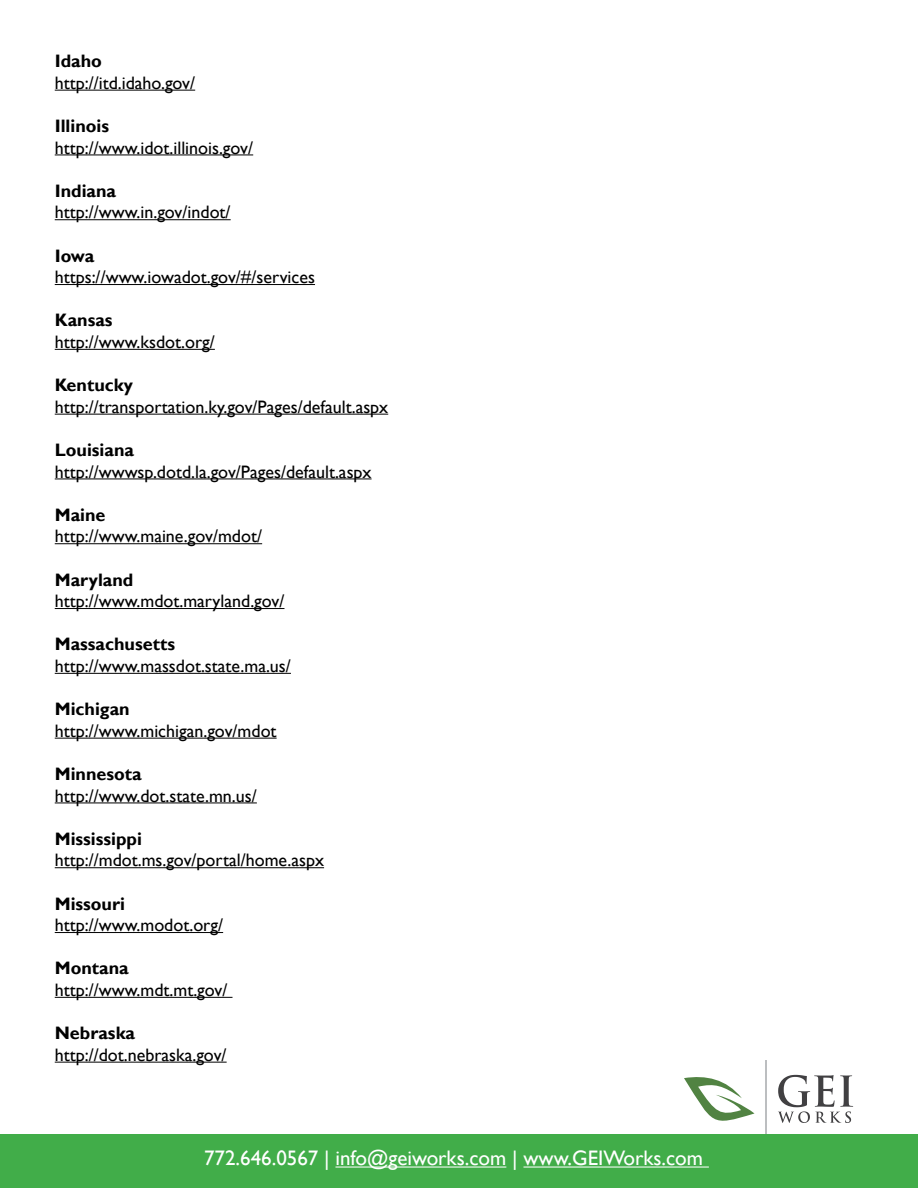
<style>
.page{position:relative;width:918px;height:1188px;background:#fff}
.page>*{position:absolute;margin:0;border:0;box-sizing:border-box;transform-origin:0 0}
.t1{font:21px "Gill Sans";color:#fff}
.t2{font:18px "Gill Sans";color:#000}
.t3{font:700 18px "Gill Sans";color:#000}
</style>
<div class="page">
<hr style="left:55px;top:90px;width:140px;height:1px;background:#000">
<hr style="left:55px;top:154px;width:198px;height:1px;background:#000">
<hr style="left:55px;top:219px;width:176px;height:1px;background:#000">
<hr style="left:55px;top:284px;width:260px;height:1px;background:#000">
<hr style="left:55px;top:349px;width:160px;height:1px;background:#000">
<hr style="left:55px;top:414px;width:333px;height:1px;background:#000">
<hr style="left:55px;top:478px;width:317px;height:1px;background:#000">
<hr style="left:55px;top:543px;width:207px;height:1px;background:#000">
<hr style="left:55px;top:608px;width:229px;height:1px;background:#000">
<hr style="left:55px;top:673px;width:236px;height:1px;background:#000">
<hr style="left:55px;top:738px;width:222px;height:1px;background:#000">
<hr style="left:55px;top:802px;width:202px;height:1px;background:#000">
<hr style="left:55px;top:867px;width:269px;height:1px;background:#000">
<hr style="left:55px;top:932px;width:168px;height:1px;background:#000">
<hr style="left:55px;top:997px;width:178px;height:1px;background:#000">
<hr style="left:55px;top:1062px;width:172px;height:1px;background:#000">
<svg style="left:778px;top:1075px;width:75px;height:48px"></svg>
<svg style="left:684px;top:1077px;width:70px;height:44px"></svg>
<hr style="left:765px;top:1060px;width:1px;height:78px;background:#bcbec0">
<div style="left:0;top:1134px;width:918px;height:54px;background:#41ad49"></div>
<hr style="left:335px;top:1167px;width:171px;height:1px;background:#fff">
<hr style="left:523px;top:1167px;width:186px;height:1px;background:#fff">
<p class="t3" style="left:55px;top:50px;width:49px">Idaho</p>
<p class="t2" style="left:55px;top:72px;width:142px">http://itd.idaho.gov/</p>
<p class="t3" style="left:55px;top:115px;width:56px">Illinois</p>
<p class="t2" style="left:55px;top:137px;width:200px">http://www.idot.illinois.gov/</p>
<p class="t3" style="left:55px;top:180px;width:63px">Indiana</p>
<p class="t2" style="left:55px;top:202px;width:177px">http://www.in.gov/indot/</p>
<p class="t3" style="left:55px;top:245px;width:41px">Iowa</p>
<p class="t2" style="left:55px;top:267px;width:262px">https://www.iowadot.gov/#/services</p>
<p class="t3" style="left:55px;top:309px;width:59px">Kansas</p>
<p class="t2" style="left:55px;top:331px;width:162px">http://www.ksdot.org/</p>
<p class="t3" style="left:55px;top:374px;width:80px">Kentucky</p>
<p class="t2" style="left:55px;top:396px;width:335px">http://transportation.ky.gov/Pages/default.aspx</p>
<p class="t3" style="left:55px;top:439px;width:81px">Louisiana</p>
<p class="t2" style="left:55px;top:461px;width:318px">http://wwwsp.dotd.la.gov/Pages/default.aspx</p>
<p class="t3" style="left:55px;top:504px;width:52px">Maine</p>
<p class="t2" style="left:55px;top:526px;width:209px">http://www.maine.gov/mdot/</p>
<p class="t3" style="left:55px;top:569px;width:80px">Maryland</p>
<p class="t2" style="left:55px;top:591px;width:231px">http://www.mdot.maryland.gov/</p>
<p class="t3" style="left:55px;top:633px;width:122px">Massachusetts</p>
<p class="t2" style="left:55px;top:655px;width:238px">http://www.massdot.state.ma.us/</p>
<p class="t3" style="left:55px;top:698px;width:76px">Michigan</p>
<p class="t2" style="left:55px;top:720px;width:223px">http://www.michigan.gov/mdot</p>
<p class="t3" style="left:55px;top:763px;width:88px">Minnesota</p>
<p class="t2" style="left:55px;top:785px;width:204px">http://www.dot.state.mn.us/</p>
<p class="t3" style="left:55px;top:828px;width:89px">Mississippi</p>
<p class="t2" style="left:55px;top:850px;width:271px">http://mdot.ms.gov/portal/home.aspx</p>
<p class="t3" style="left:55px;top:893px;width:72px">Missouri</p>
<p class="t2" style="left:55px;top:915px;width:170px">http://www.modot.org/</p>
<p class="t3" style="left:55px;top:957px;width:76px">Montana</p>
<p class="t2" style="left:55px;top:979px;width:174px">http://www.mdt.mt.gov/</p>
<p class="t3" style="left:55px;top:1022px;width:82px">Nebraska</p>
<p class="t2" style="left:55px;top:1044px;width:173px">http://dot.nebraska.gov/</p>
<p class="t1" style="left:204px;top:1146px;width:500px">772.646.0567 | info@geiworks.com | www.GEIWorks.com</p>
</div>
